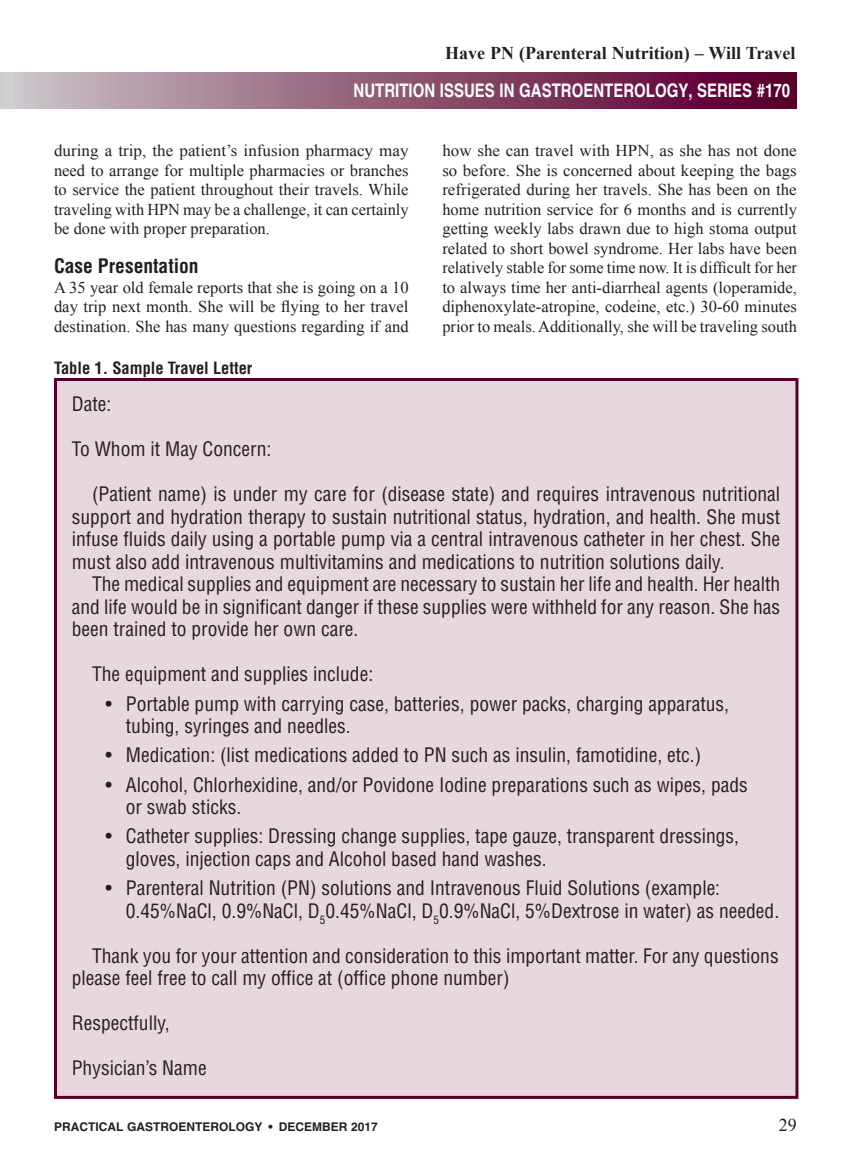
<style>
.page{position:relative;width:851px;height:1161px;background:#fff}
.page>*{position:absolute;margin:0;border:0;box-sizing:border-box;transform-origin:0 0}
.A_Table_type{font:condensed 19.5px/22.5px "Helvetica";color:#231f20}
.A_Subhead_first_line{font:700 condensed 19.5px "Helvetica";color:#231f20}
.t1{font:700 18.75px "Helvetica";color:#fff;scale:.8 1}
.t2{font:700 18px "Times New Roman";color:#231f20}
.A_Bottom_Title_Page{font:18px "Times New Roman";color:#231f20}
.A_Body_Copy-1st_P{font:16.5px/19.5px "Times New Roman";color:#231f20;text-align:justify}
.A_Body_Copy{font:16.5px/19.5px "Times New Roman";color:#231f20;text-align:justify}
.A_table_header{font:700 condensed 16.5px "Helvetica";color:#231f20}
.A_Bottom_Title_Page-2{font:700 12px "Helvetica";color:#231f20}
</style>
<div class="page">
<div style="left:0;top:72px;width:796px;height:36px;background:linear-gradient(to right,#ccc4c8,#550026)"></div>
<div style="left:0;top:72px;width:14px;height:36px;background:#cfced1"></div>
<div style="left:54px;top:378px;width:744px;height:721px;background:#e9d7e0;border:3px solid #540028"></div>
<p class="t2" style="left:445px;top:40px;width:352px">Have PN (Parenteral Nutrition) – Will Travel</p>
<p class="t1" style="left:353px;top:79px;width:547px">NUTRITION ISSUES IN GASTROENTEROLOGY, SERIES #170</p>
<p class="A_Body_Copy" style="left:54px;top:140px;width:356px">during a trip, the patient’s infusion pharmacy may need to arrange for multiple pharmacies or branches to service the patient throughout their travels. While traveling with HPN may be a challenge, it can certainly be done with proper preparation.</p>
<p class="A_Subhead_first_line" style="left:54px;top:254px;width:146px">Case Presentation</p>
<p class="A_Body_Copy-1st_P" style="left:54px;top:277px;width:356px">A 35 year old female reports that she is going on a 10 day trip next month. She will be flying to her travel destination. She has many questions regarding if and</p>
<p class="A_table_header" style="left:54px;top:358px;width:200px">Table 1. Sample Travel Letter</p>
<p class="A_Body_Copy-1st_P" style="left:442px;top:140px;width:356px">how she can travel with HPN, as she has not done so before. She is concerned about keeping the bags refrigerated during her travels. She has been on the home nutrition service for 6 months and is currently getting weekly labs drawn due to high stoma output related to short bowel syndrome. Her labs have been relatively stable for some time now. It is difficult for her to always time her anti-diarrheal agents (loperamide, diphenoxylate-atropine, codeine, etc.) 30-60 minutes prior to meals. Additionally, she will be traveling south</p>
<p class="A_Table_type" style="left:72px;top:393px;width:41px">Date:</p>
<p class="A_Table_type" style="left:72px;top:438px;width:201px">To Whom it May Concern:</p>
<p class="A_Table_type" style="left:72px;top:483px;width:710px;text-align:justify;text-indent:20px">(Patient name) is under my care for (disease state) and requires intravenous nutritional support and hydration therapy to sustain nutritional status, hydration, and health. She must infuse fluids daily using a portable pump via a central intravenous catheter in her chest. She must also add intravenous multivitamins and medications to nutrition solutions daily.</p>
<p class="A_Table_type" style="left:72px;top:573px;width:710px;text-align:justify;text-indent:20px">The medical supplies and equipment are necessary to sustain her life and health. Her health and life would be in significant danger if these supplies were withheld for any reason. She has been trained to provide her own care.</p>
<p class="A_Table_type" style="left:92px;top:663px;width:283px">The equipment and supplies include:</p>
<p class="A_Table_type" style="left:126px;top:692px;width:604px;text-indent:-20px">• Portable pump with carrying case, batteries, power packs, charging apparatus, tubing, syringes and needles.</p>
<p class="A_Table_type" style="left:106px;top:744px;width:597px">• Medication: (list medications added to PN such as insulin, famotidine, etc.)</p>
<p class="A_Table_type" style="left:126px;top:773px;width:623px;text-indent:-20px">• Alcohol, Chlorhexidine, and/or Povidone Iodine preparations such as wipes, pads or swab sticks.</p>
<p class="A_Table_type" style="left:126px;top:825px;width:614px;text-indent:-20px">• Catheter supplies: Dressing change supplies, tape gauze, transparent dressings, gloves, injection caps and Alcohol based hand washes.</p>
<p class="A_Table_type" style="left:126px;top:877px;width:655px;text-indent:-20px">• Parenteral Nutrition (PN) solutions and Intravenous Fluid Solutions (example:<br>0.45%NaCl, 0.9%NaCl, D<sub>5</sub>0.45%NaCl, D<sub>5</sub>0.9%NaCl, 5%Dextrose in water) as needed.</p>
<p class="A_Table_type" style="left:72px;top:944px;width:708px;text-indent:20px">Thank you for your attention and consideration to this important matter. For any questions please feel free to call my office at (office phone number)</p>
<p class="A_Table_type" style="left:72px;top:1012px;width:100px">Respectfully,</p>
<p class="A_Table_type" style="left:72px;top:1057px;width:136px">Physician’s Name</p>
<p class="A_Bottom_Title_Page-2" style="left:54px;top:1119px;width:325px">PRACTICAL GASTROENTEROLOGY • DECEMBER 2017</p>
<p class="A_Bottom_Title_Page" style="left:778px;top:1113px;width:19px">29</p>
</div>
